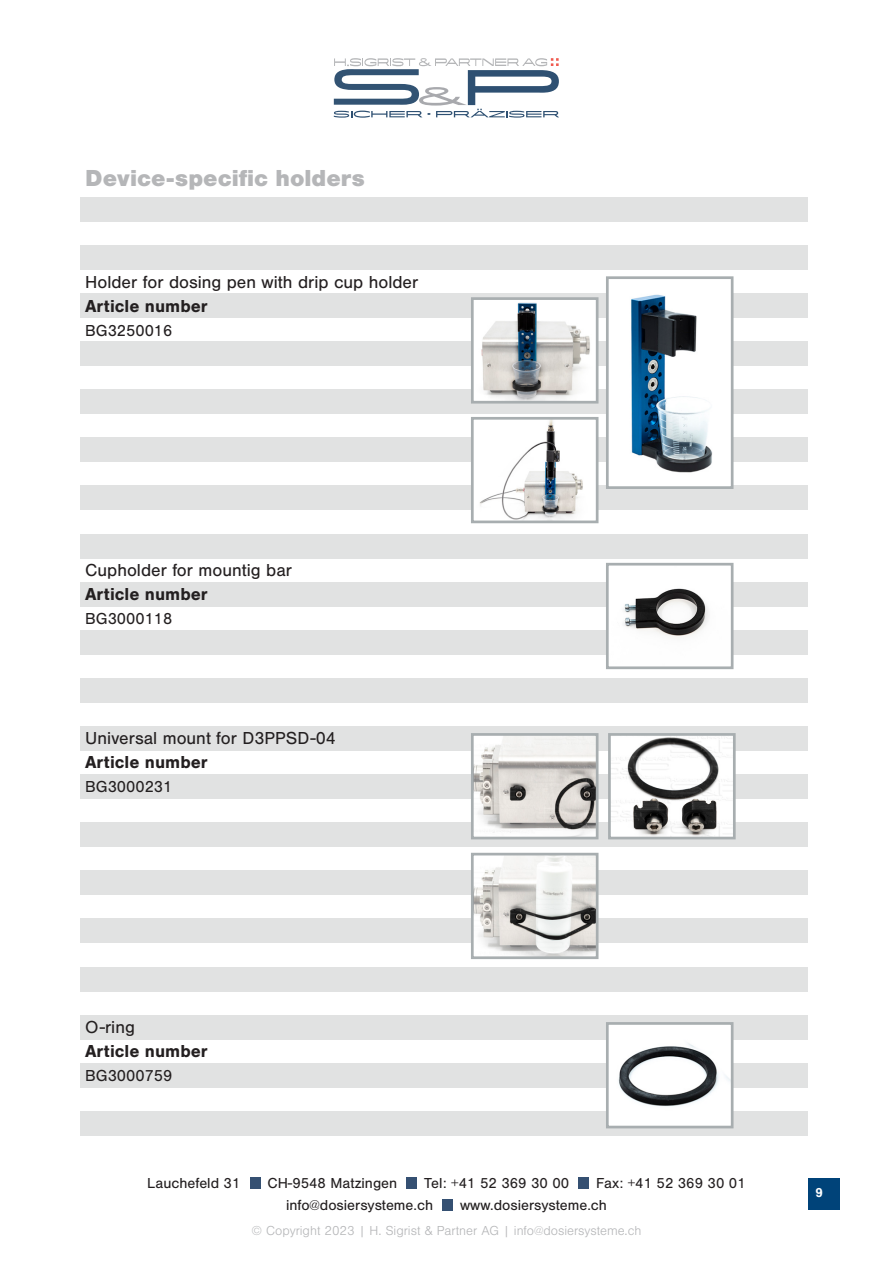
<style>
.page{position:relative;width:893px;height:1263px;background:#fff}
.page>*{position:absolute;margin:0;border:0;box-sizing:border-box;transform-origin:0 0}
.t1{font:900 24px "Nimbus San";color:#b5b6b8}
.t2{font:18px "Nimbus San";color:#231f20}
.t3{font:700 18px "Nimbus San";color:#231f20}
.t4{font:16.5px "Nimbus San";color:#231f20}
.t5{font:15px "Nimbus San";color:#231f20}
.t6{font:300 13.5px "Nimbus San";color:#b5b6b8}
.t7{font:700 13.5px "Nimbus San";color:#fff}
</style>
<div class="page">
<div style="left:808px;top:1178px;width:31px;height:31px;background:#004379"></div>
<div style="left:250px;top:1178px;width:10px;height:11px;background:#355072"></div>
<div style="left:406px;top:1178px;width:11px;height:11px;background:#355072"></div>
<div style="left:442px;top:1199px;width:11px;height:11px;background:#355072"></div>
<div style="left:578px;top:1178px;width:10px;height:11px;background:#355072"></div>
<svg style="left:334px;top:58px;width:225px;height:60px"></svg>
<div style="left:81px;top:293px;width:727px;height:24px;background:#e1e2e2"></div>
<div style="left:81px;top:197px;width:727px;height:24px;background:#e1e2e2"></div>
<div style="left:81px;top:341px;width:727px;height:25px;background:#e1e2e2"></div>
<div style="left:81px;top:245px;width:727px;height:24px;background:#e1e2e2"></div>
<div style="left:81px;top:390px;width:727px;height:24px;background:#e1e2e2"></div>
<div style="left:81px;top:438px;width:727px;height:24px;background:#e1e2e2"></div>
<div style="left:81px;top:486px;width:727px;height:24px;background:#e1e2e2"></div>
<div style="left:81px;top:534px;width:727px;height:24px;background:#e1e2e2"></div>
<div style="left:81px;top:582px;width:727px;height:24px;background:#e1e2e2"></div>
<div style="left:81px;top:630px;width:727px;height:24px;background:#e1e2e2"></div>
<div style="left:81px;top:678px;width:727px;height:24px;background:#e1e2e2"></div>
<div style="left:81px;top:726px;width:727px;height:24px;background:#e1e2e2"></div>
<div style="left:81px;top:774px;width:727px;height:25px;background:#e1e2e2"></div>
<div style="left:81px;top:823px;width:727px;height:24px;background:#e1e2e2"></div>
<div style="left:81px;top:871px;width:727px;height:24px;background:#e1e2e2"></div>
<div style="left:81px;top:919px;width:727px;height:24px;background:#e1e2e2"></div>
<div style="left:81px;top:967px;width:727px;height:24px;background:#e1e2e2"></div>
<div style="left:81px;top:1015px;width:727px;height:24px;background:#e1e2e2"></div>
<div style="left:81px;top:1063px;width:727px;height:24px;background:#e1e2e2"></div>
<div style="left:81px;top:1111px;width:727px;height:24px;background:#e1e2e2"></div>
<img style="left:610px;top:293px;width:119px;height:180px">
<div style="left:606px;top:276px;width:127px;height:213px;border:3px solid #a8aeb0"></div>
<img style="left:610px;top:582px;width:119px;height:72px">
<div style="left:606px;top:563px;width:127px;height:106px;border:3px solid #a8aeb0"></div>
<img style="left:612px;top:737px;width:120px;height:98px">
<div style="left:608px;top:733px;width:128px;height:106px;border:3px solid #a8aeb0"></div>
<img style="left:610px;top:1026px;width:119px;height:98px">
<div style="left:606px;top:1022px;width:127px;height:106px;border:3px solid #a8aeb0"></div>
<img style="left:475px;top:857px;width:119px;height:98px">
<div style="left:471px;top:853px;width:127px;height:106px;border:3px solid #a8aeb0"></div>
<img style="left:475px;top:737px;width:119px;height:98px">
<div style="left:471px;top:733px;width:127px;height:106px;border:3px solid #a8aeb0"></div>
<img style="left:475px;top:421px;width:119px;height:98px">
<div style="left:471px;top:417px;width:127px;height:106px;border:3px solid #a8aeb0"></div>
<img style="left:475px;top:301px;width:119px;height:99px">
<div style="left:471px;top:297px;width:127px;height:107px;border:3px solid #a8aeb0"></div>
<p class="t1" style="left:85px;top:164px;width:281px">Device-specific holders</p>
<p class="t2" style="left:85px;top:273px;width:335px">Holder for dosing pen with drip cup holder</p>
<p class="t3" style="left:85px;top:296px;width:124px">Article number</p>
<p class="t4" style="left:85px;top:322px;width:89px">BG3250016</p>
<p class="t2" style="left:85px;top:561px;width:208px">Cupholder for mountig bar</p>
<p class="t3" style="left:85px;top:584px;width:124px">Article number</p>
<p class="t4" style="left:85px;top:610px;width:89px">BG3000118</p>
<p class="t2" style="left:85px;top:729px;width:252px">Universal mount for D3PPSD-04</p>
<p class="t3" style="left:85px;top:752px;width:124px">Article number</p>
<p class="t4" style="left:85px;top:778px;width:89px">BG3000231</p>
<p class="t2" style="left:85px;top:1017px;width:51px">O-ring</p>
<p class="t3" style="left:85px;top:1040px;width:124px">Article number</p>
<p class="t4" style="left:85px;top:1066px;width:89px">BG3000759</p>
<p class="t5" style="left:147px;top:1175px;width:95px">Lauchefeld 31</p>
<p class="t5" style="left:267px;top:1175px;width:131px">CH-9548 Matzingen</p>
<p class="t5" style="left:424px;top:1175px;width:146px">Tel: +41 52 369 30 00</p>
<p class="t5" style="left:596px;top:1175px;width:151px">Fax: +41 52 369 30 01</p>
<p class="t5" style="left:286px;top:1196px;width:149px">info@dosiersysteme.ch</p>
<p class="t5" style="left:460px;top:1196px;width:148px">www.dosiersysteme.ch</p>
<p class="t6" style="left:252px;top:1224px;width:391px">© Copyright 2023 | H. Sigrist &amp; Partner AG | info@dosiersysteme.ch</p>
<p class="t7" style="left:815px;top:1184px;width:9px">9</p>
</div>
